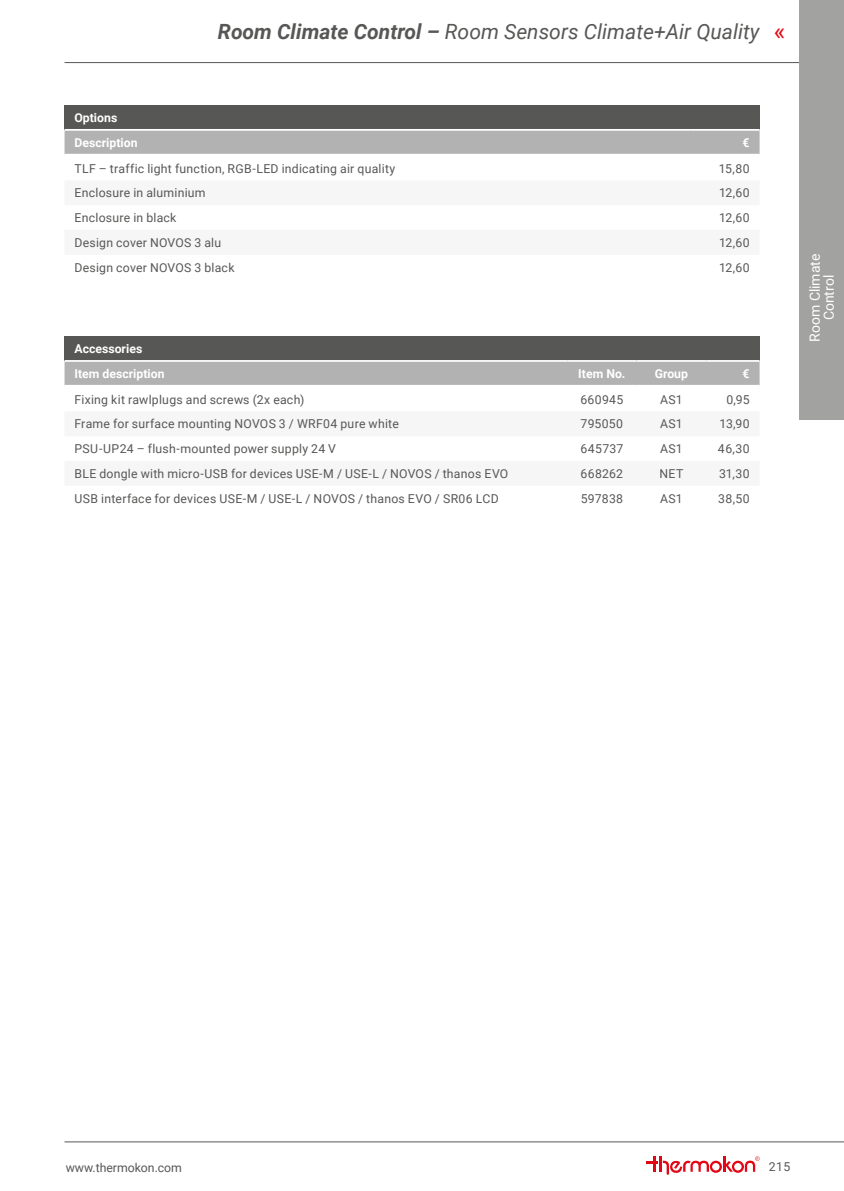
<style>
.page{position:relative;width:844px;height:1191px;background:#fff}
.page>*{position:absolute;margin:0;border:0;box-sizing:border-box;transform-origin:0 0}
.t1{font:24.5px "Roboto";color:#e30614}
.t2{font:italic 21px "Roboto";color:#575756}
.t3{font:14px/14px "Roboto";color:#fff;text-align:center}
.t4{font:12.25px "Roboto";letter-spacing:.02em;color:#575756}
.t5{font:700 12.25px "Roboto";color:#fff}
.t6{font:12.25px "Roboto";color:#575756}
.s1{font-weight:700}
</style>
<div class="page">
<hr style="left:64px;top:62px;width:779px;height:1px;background:#575756">
<hr style="left:64px;top:1141px;width:779px;height:1px;background:#575756">
<svg style="left:646px;top:1156px;width:113px;height:18px"></svg>
<div style="left:799px;top:0;width:44px;height:419px;background:#a2a2a1"></div>
<div style="left:64px;top:105px;width:695px;height:25px;background:#575756"></div>
<div style="left:64px;top:131px;width:695px;height:23px;background:#b2b2b2"></div>
<hr style="left:64px;top:129px;width:626px;height:2px;background:#fff">
<hr style="left:690px;top:129px;width:69px;height:2px;background:#fff">
<div style="left:64px;top:336px;width:695px;height:25px;background:#575756"></div>
<div style="left:64px;top:362px;width:695px;height:23px;background:#b2b2b2"></div>
<hr style="left:64px;top:360px;width:503px;height:2px;background:#fff">
<hr style="left:567px;top:360px;width:69px;height:2px;background:#fff">
<hr style="left:636px;top:360px;width:70px;height:2px;background:#fff">
<hr style="left:706px;top:360px;width:53px;height:2px;background:#fff">
<p class="t2" style="left:218px;top:17px;width:543px"><span class="s1">Room Climate Control –</span> Room Sensors Climate+Air Quality</p>
<h1 class="t1" style="left:773px;top:14px;width:13px">«</h1>
<p class="t5" style="left:74px;top:109px;width:44px">Options</p>
<p class="t5" style="left:74px;top:134px;width:65px">Description</p>
<p class="t5" style="left:742px;top:134px;width:9px">€</p>
<p class="t4" style="left:74px;top:160px;width:322px">TLF – traffic light function, RGB-LED indicating air quality</p>
<p class="t4" style="left:718px;top:160px;width:32px">15,80</p>
<p class="t4" style="left:74px;top:184px;width:133px">Enclosure in aluminium</p>
<p class="t4" style="left:718px;top:184px;width:32px">12,60</p>
<p class="t4" style="left:74px;top:209px;width:103px">Enclosure in black</p>
<p class="t4" style="left:718px;top:209px;width:32px">12,60</p>
<p class="t4" style="left:74px;top:234px;width:148px">Design cover NOVOS 3 alu</p>
<p class="t4" style="left:718px;top:234px;width:32px">12,60</p>
<p class="t4" style="left:74px;top:259px;width:162px">Design cover NOVOS 3 black</p>
<p class="t4" style="left:718px;top:259px;width:32px">12,60</p>
<p class="t5" style="left:74px;top:340px;width:69px">Accessories</p>
<p class="t5" style="left:74px;top:365px;width:91px">Item description</p>
<p class="t5" style="left:578px;top:365px;width:49px">Item No.</p>
<p class="t5" style="left:654px;top:365px;width:35px">Group</p>
<p class="t5" style="left:742px;top:365px;width:9px">€</p>
<p class="t4" style="left:74px;top:391px;width:231px">Fixing kit rawlplugs and screws (2x each)</p>
<p class="t4" style="left:580px;top:391px;width:45px">660945</p>
<p class="t4" style="left:659px;top:391px;width:24px">AS1</p>
<p class="t4" style="left:726px;top:391px;width:25px">0,95</p>
<p class="t4" style="left:74px;top:415px;width:326px">Frame for surface mounting NOVOS 3 / WRF04 pure white</p>
<p class="t4" style="left:580px;top:415px;width:44px">795050</p>
<p class="t4" style="left:659px;top:415px;width:24px">AS1</p>
<p class="t4" style="left:719px;top:415px;width:32px">13,90</p>
<p class="t4" style="left:74px;top:440px;width:263px">PSU-UP24 – flush-mounted power supply 24 V</p>
<p class="t4" style="left:580px;top:440px;width:45px">645737</p>
<p class="t4" style="left:659px;top:440px;width:24px">AS1</p>
<p class="t4" style="left:717px;top:440px;width:33px">46,30</p>
<p class="t4" style="left:74px;top:465px;width:435px">BLE dongle with micro-USB for devices USE-M / USE-L / NOVOS / thanos EVO</p>
<p class="t4" style="left:580px;top:465px;width:44px">668262</p>
<p class="t4" style="left:659px;top:465px;width:25px">NET</p>
<p class="t4" style="left:718px;top:465px;width:32px">31,30</p>
<p class="t4" style="left:74px;top:490px;width:425px">USB interface for devices USE-M / USE-L / NOVOS / thanos EVO / SR06 LCD</p>
<p class="t4" style="left:580px;top:490px;width:44px">597838</p>
<p class="t4" style="left:659px;top:490px;width:24px">AS1</p>
<p class="t4" style="left:718px;top:490px;width:33px">38,50</p>
<p class="t3" style="left:807px;top:342px;width:90px;rotate:-90deg">Room Climate<br>Control</p>
<p class="t6" style="left:66px;top:1159px;width:118px">www.thermokon.com</p>
<p class="t4" style="left:768px;top:1158px;width:23px">215</p>
</div>
